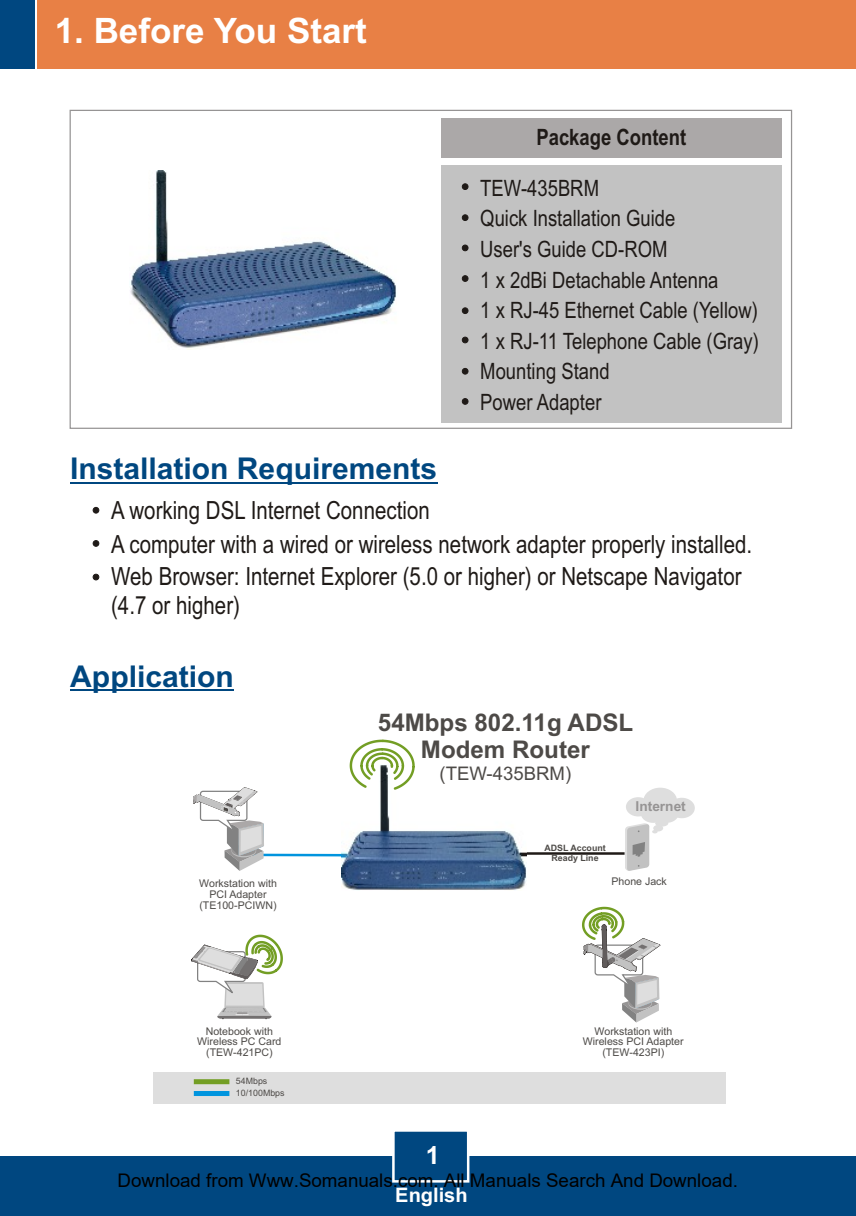
<style>
.page{position:relative;width:856px;height:1216px;background:#fff}
.page>*{position:absolute;margin:0;border:0;box-sizing:border-box;transform-origin:0 0}
.t1{font:700 35px "Arial";color:#fff}
.t2{font:700 30px "Arial";color:#004780}
.t3{font:25px/34px "Arial Narrow";color:#1f1a17}
.t4{font:700 25px "Arial";color:#fff}
.t5{font:700 24.25px/27.2px "Arial";color:#4d4a47;text-align:center}
.t6{font:22.5px/30.5px "Arial Narrow";color:#1f1a17}
.t7{font:700 22.5px "Arial Narrow";color:#1f1a17}
.t8{font:700 20px "Arial";color:#fff}
.t9{font:18.75px "Arial";color:#000}
.t10{font:18.75px "Arial";color:#4d4a47}
.t11{font:700 13.75px "Arial";color:#969494}
.t12{font:10.5px/10.8px "Arial";color:#4d4a47;text-align:center}
.t13{font:700 8.75px/9.8px "Arial";color:#4d4a47;text-align:center}
.t14{font:8.75px "Arial";color:#4d4a47}
</style>
<div class="page">
<hr style="left:70px;top:482px;width:367px;height:1px;background:#004780">
<hr style="left:70px;top:689px;width:164px;height:1px;background:#004780">
<svg style="left:69px;top:109px;width:723px;height:320px"></svg>
<div style="left:441px;top:165px;width:339px;height:258px;background:#c2c2c2"></div>
<div style="left:441px;top:118px;width:339px;height:40px;background:#aba8a8"></div>
<svg style="left:462px;top:183px;width:6px;height:7px"></svg>
<svg style="left:93px;top:507px;width:6px;height:6px"></svg>
<svg style="left:93px;top:540px;width:6px;height:6px"></svg>
<svg style="left:462px;top:214px;width:6px;height:7px"></svg>
<svg style="left:93px;top:573px;width:6px;height:7px"></svg>
<svg style="left:462px;top:245px;width:6px;height:6px"></svg>
<svg style="left:462px;top:275px;width:6px;height:6px"></svg>
<svg style="left:462px;top:337px;width:6px;height:6px"></svg>
<svg style="left:462px;top:398px;width:6px;height:6px"></svg>
<div style="left:0;top:1155px;width:855px;height:60px;background:#004780"></div>
<div style="left:37px;top:0;width:818px;height:68px;background:#e88045"></div>
<div style="left:0;top:0;width:35px;height:68px;background:#004780"></div>
<svg style="left:390px;top:1131px;width:80px;height:52px"></svg>
<svg style="left:462px;top:307px;width:6px;height:7px"></svg>
<svg style="left:462px;top:368px;width:6px;height:6px"></svg>
<img style="left:129px;top:170px;width:274px;height:179px">
<hr style="left:252px;top:853px;width:160px;height:3px;background:#0094de">
<hr style="left:422px;top:852px;width:202px;height:2px;background:#1f1a17">
<div style="left:153px;top:1071px;width:572px;height:32px;background:#dedede"></div>
<div style="left:194px;top:1090px;width:35px;height:5px;background:#0094de"></div>
<div style="left:668px;top:797px;width:26px;height:21px;background:#dedede;border-radius:50%"></div>
<div style="left:654px;top:803px;width:24px;height:19px;background:#dedede;border-radius:50%"></div>
<div style="left:643px;top:787px;width:33px;height:26px;background:#dedede;border-radius:50%"></div>
<div style="left:640px;top:803px;width:25px;height:19px;background:#dedede;border-radius:50%"></div>
<div style="left:625px;top:797px;width:25px;height:19px;background:#dedede;border-radius:50%"></div>
<div style="left:654px;top:819px;width:14px;height:7px;background:#dedede;border-radius:50%"></div>
<div style="left:653px;top:824px;width:9px;height:7px;background:#dedede;border-radius:50%"></div>
<svg style="left:624px;top:822px;width:33px;height:49px"></svg>
<img style="left:341px;top:764px;width:185px;height:126px">
<svg style="left:191px;top:934px;width:92px;height:84px"></svg>
<svg style="left:582px;top:906px;width:78px;height:116px"></svg>
<svg style="left:349px;top:739px;width:65px;height:50px"></svg>
<svg style="left:193px;top:787px;width:71px;height:83px"></svg>
<svg style="left:194px;top:1079px;width:35px;height:4px"></svg>
<h1 class="t1" style="left:55px;top:18px;width:313px">1. Before You Start</h1>
<p class="t2" style="left:70px;top:457px;width:368px">Installation Requirements</p>
<p class="t7" style="left:536px;top:129px;width:151px">Package Content</p>
<p class="t6" style="left:480px;top:175px;width:280px">TEW-435BRM<br>Quick Installation Guide<br>User's Guide CD-ROM<br>1 x 2dBi Detachable Antenna<br>1 x RJ-45 Ethernet Cable (Yellow)<br>1 x RJ-11 Telephone Cable (Gray)<br>Mounting Stand<br>Power Adapter</p>
<p class="t3" style="left:111px;top:496px;width:642px">A working DSL Internet Connection<br>A computer with a wired or wireless network adapter properly installed.</p>
<p class="t3" style="left:111px;top:564px;width:631px;line-height:28.2px">Web Browser: Internet Explorer (5.0 or higher) or Netscape Navigator (4.7 or higher)</p>
<p class="t2" style="left:70px;top:664px;width:165px">Application</p>
<p class="t12" style="left:199px;top:878px;width:79px">Workstation with<br>PCI Adapter (TE100-PCIWN)</p>
<p class="t12" style="left:197px;top:1026px;width:86px">Notebook with<br>Wireless PC Card (TEW-421PC)</p>
<p class="t14" style="left:236px;top:1077px;width:33px">54Mbps</p>
<p class="t14" style="left:236px;top:1089px;width:50px">10/100Mbps</p>
<p class="t5" style="left:378px;top:710px;width:257px">54Mbps 802.11g ADSL<br>Modem Router</p>
<p class="t10" style="left:439px;top:766px;width:133px">(TEW-435BRM)</p>
<p class="t13" style="left:544px;top:843px;width:63px">ADSL Account<br>Ready Line</p>
<p class="t11" style="left:635px;top:801px;width:52px">Internet</p>
<p class="t12" style="left:611px;top:876px;width:57px">Phone Jack</p>
<p class="t4" style="left:425px;top:1145px;width:15px">1</p>
<p class="t12" style="left:582px;top:1026px;width:102px">Workstation with<br>Wireless PCI Adapter (TEW-423PI)</p>
<p class="t9" style="left:117px;top:1169px;width:621px">Download from Www.Somanuals.com. All Manuals Search And Download.</p>
<p class="t8" style="left:395px;top:1187px;width:74px">English</p>
</div>
